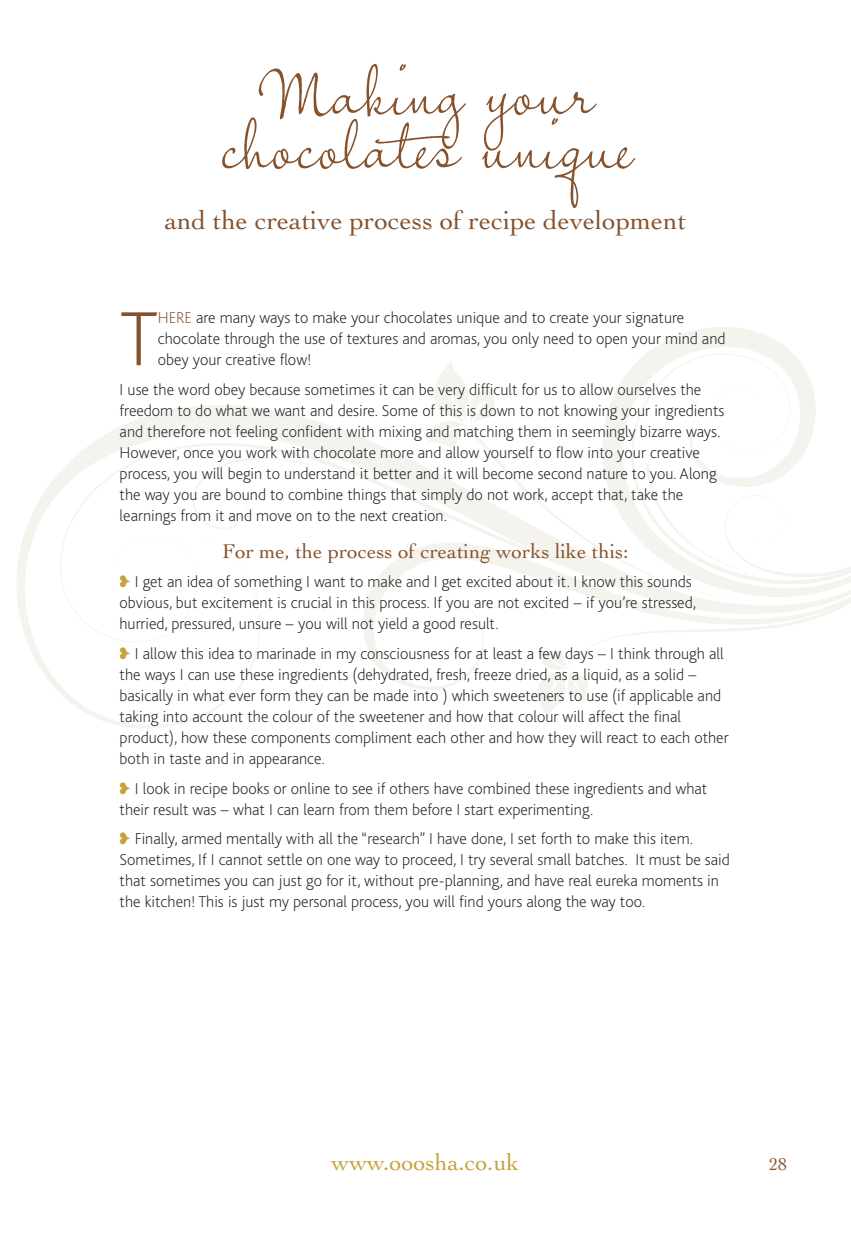
<style>
.page{position:relative;width:851px;height:1234px;background:#fff}
.page>*{position:absolute;margin:0;border:0;box-sizing:border-box;transform-origin:0 0}
.t1{font:200 80.25px "Bliss";color:#86522c}
.t2{font:75px/54px "Freedom Writer BF";color:#86522c;text-align:center}
.t3{font:27px "Cochin";color:#86522c}
.t4{font:24px "Cochin";color:#c5a23b}
.t5{font:21px "Cochin";color:#86522c}
.t6{font:18px "Cochin";color:#86522c}
.t7{font:200 16.5px/21px "Bliss";color:#272627}
.s1{color:#86522c}
.s2{color:#c5a23b}
</style>
<div class="page">
<svg style="left:17px;top:405px;width:418px;height:323px"></svg>
<svg style="left:604px;top:327px;width:188px;height:101px"></svg>
<svg style="left:362px;top:643px;width:122px;height:46px"></svg>
<svg style="left:631px;top:353px;width:185px;height:110px"></svg>
<svg style="left:59px;top:441px;width:425px;height:202px"></svg>
<svg style="left:590px;top:577px;width:260px;height:70px"></svg>
<svg style="left:538px;top:647px;width:51px;height:70px"></svg>
<svg style="left:404px;top:361px;width:93px;height:87px"></svg>
<svg style="left:762px;top:463px;width:88px;height:114px"></svg>
<svg style="left:192px;top:457px;width:134px;height:72px"></svg>
<svg style="left:470px;top:428px;width:292px;height:172px"></svg>
<h2 class="t2" style="left:220px;top:60px;width:412px">Making your chocolates unique</h2>
<h3 class="t3" style="left:165px;top:210px;width:523px">and the creative process of recipe development</h3>
<h1 class="t1" style="left:120px;top:308px;width:40px">T</h1>
<p class="t7" style="left:158px;top:309px;width:569px"><span class="s1">HERE</span> are many ways to make your chocolates unique and to create your signature chocolate through the use of textures and aromas, you only need to open your mind and obey your creative flow!</p>
<p class="t7" style="left:120px;top:380px;width:606px">I use the word obey because sometimes it can be very difficult for us to allow ourselves the freedom to do what we want and desire. Some of this is down to not knowing your ingredients and therefore not feeling confident with mixing and matching them in seemingly bizarre ways.<br>However, once you work with chocolate more and allow yourself to flow into your creative process, you will begin to understand it better and it will become second nature to you. Along the way you are bound to combine things that simply do not work, accept that, take the learnings from it and move on to the next creation.</p>
<p class="t5" style="left:222px;top:542px;width:408px">For me, the process of creating works like this:</p>
<p class="t7" style="left:120px;top:573px;width:578px"><span class="s2">❥</span> I get an idea of something I want to make and I get excited about it. I know this sounds obvious, but excitement is crucial in this process. If you are not excited – if you’re stressed, hurried, pressured, unsure – you will not yield a good result.</p>
<p class="t7" style="left:120px;top:644px;width:610px"><span class="s2">❥</span> I allow this idea to marinade in my consciousness for at least a few days – I think through all the ways I can use these ingredients (dehydrated, fresh, freeze dried, as a liquid, as a solid – basically in what ever form they can be made into ) which sweeteners to use (if applicable and taking into account the colour of the sweetener and how that colour will affect the final product), how these components compliment each other and how they will react to each other both in taste and in appearance.</p>
<p class="t7" style="left:120px;top:779px;width:589px"><span class="s2">❥</span> I look in recipe books or online to see if others have combined these ingredients and what their result was – what I can learn from them before I start experimenting.</p>
<p class="t7" style="left:120px;top:829px;width:611px"><span class="s2">❥</span> Finally, armed mentally with all the “research” I have done, I set forth to make this item.<br>Sometimes, If I cannot settle on one way to proceed, I try several small batches. It must be said that sometimes you can just go for it, without pre-planning, and have real eureka moments in the kitchen! This is just my personal process, you will find yours along the way too.</p>
<h3 class="t4" style="left:331px;top:1152px;width:189px">www.ooosha.co.uk</h3>
<p class="t6" style="left:769px;top:1157px;width:19px">28</p>
</div>
